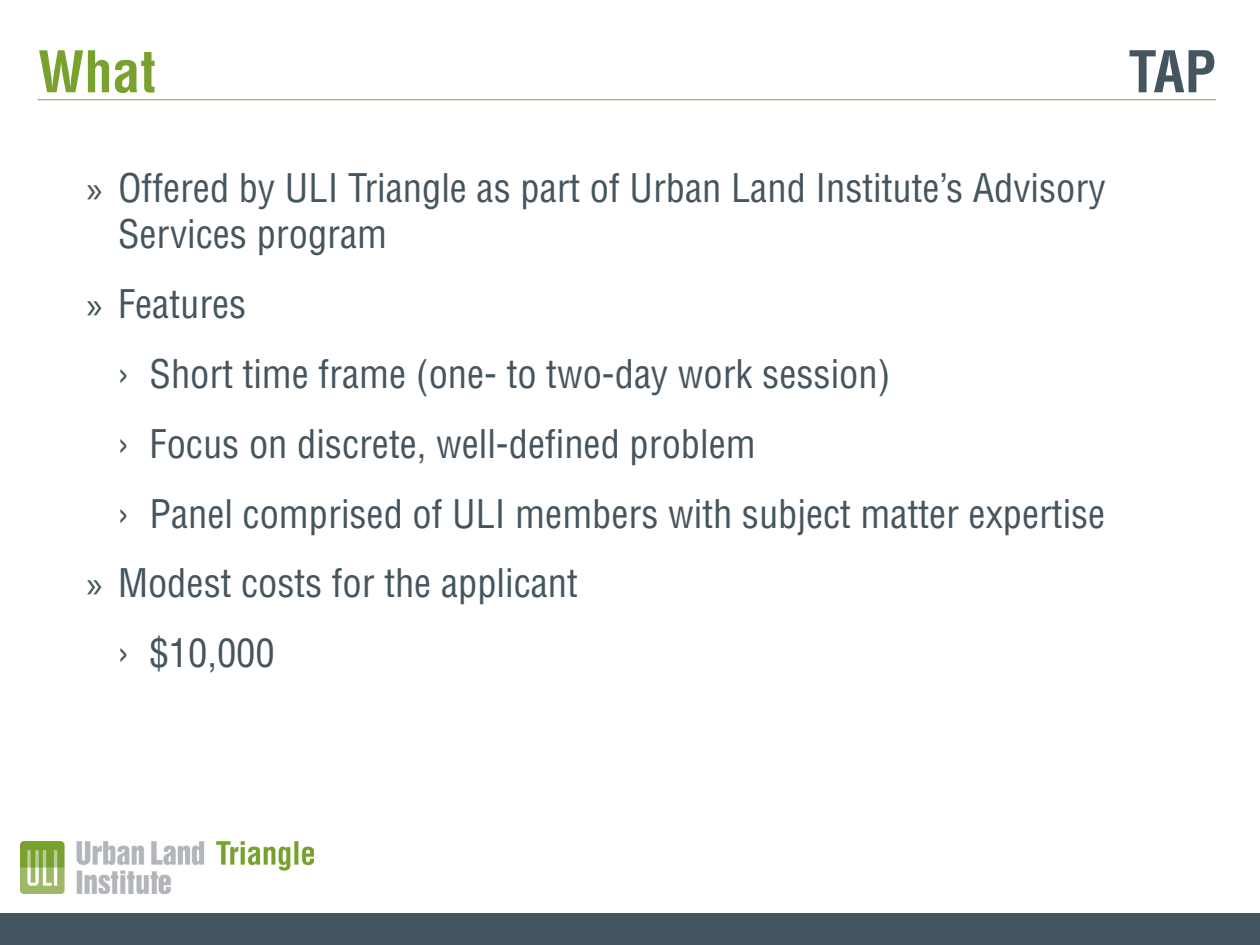
<style>
.page{position:relative;width:1260px;height:945px;background:#fff}
.page>*{position:absolute;margin:0;border:0;box-sizing:border-box;transform-origin:0 0}
.Section_Header{font:700 condensed 56.18px "Helvetica";color:#45555f}
.Section_Header-2{font:700 condensed 56px "Helvetica";color:#78a22d}
.t1{font:condensed 38.5px/46.2px "Helvetica";color:#45555f}
.s1{font-family:"Myriad Pro";font-stretch:normal}
</style>
<div class="page">
<hr style="left:38px;top:99px;width:1178px;height:1px;background:#78a22d">
<div style="left:0;top:914px;width:1260px;height:31px;background:#45555f"></div>
<img style="left:20px;top:841px;width:293px;height:53px">
<p class="Section_Header-2" style="left:38px;top:37px;width:120px">What</p>
<p class="Section_Header" style="left:1129px;top:37px;width:89px">TAP</p>
<p class="t1" style="left:118px;top:165px;width:989px;text-indent:-32px"><span class="s1">»</span> Offered by ULI Triangle as part of Urban Land Institute’s Advisory<br>Services program</p>
<p class="t1" style="left:87px;top:281px;width:161px"><span class="s1">»</span> Features</p>
<p class="t1" style="left:118px;top:351px;width:774px">› Short time frame (one- to two-day work session)</p>
<p class="t1" style="left:118px;top:420px;width:639px">› Focus on discrete, well-defined problem</p>
<p class="t1" style="left:118px;top:490px;width:989px">› Panel comprised of ULI members with subject matter expertise</p>
<p class="t1" style="left:87px;top:560px;width:493px"><span class="s1">»</span> Modest costs for the applicant</p>
<p class="t1" style="left:118px;top:630px;width:158px">› $10,000</p>
</div>
